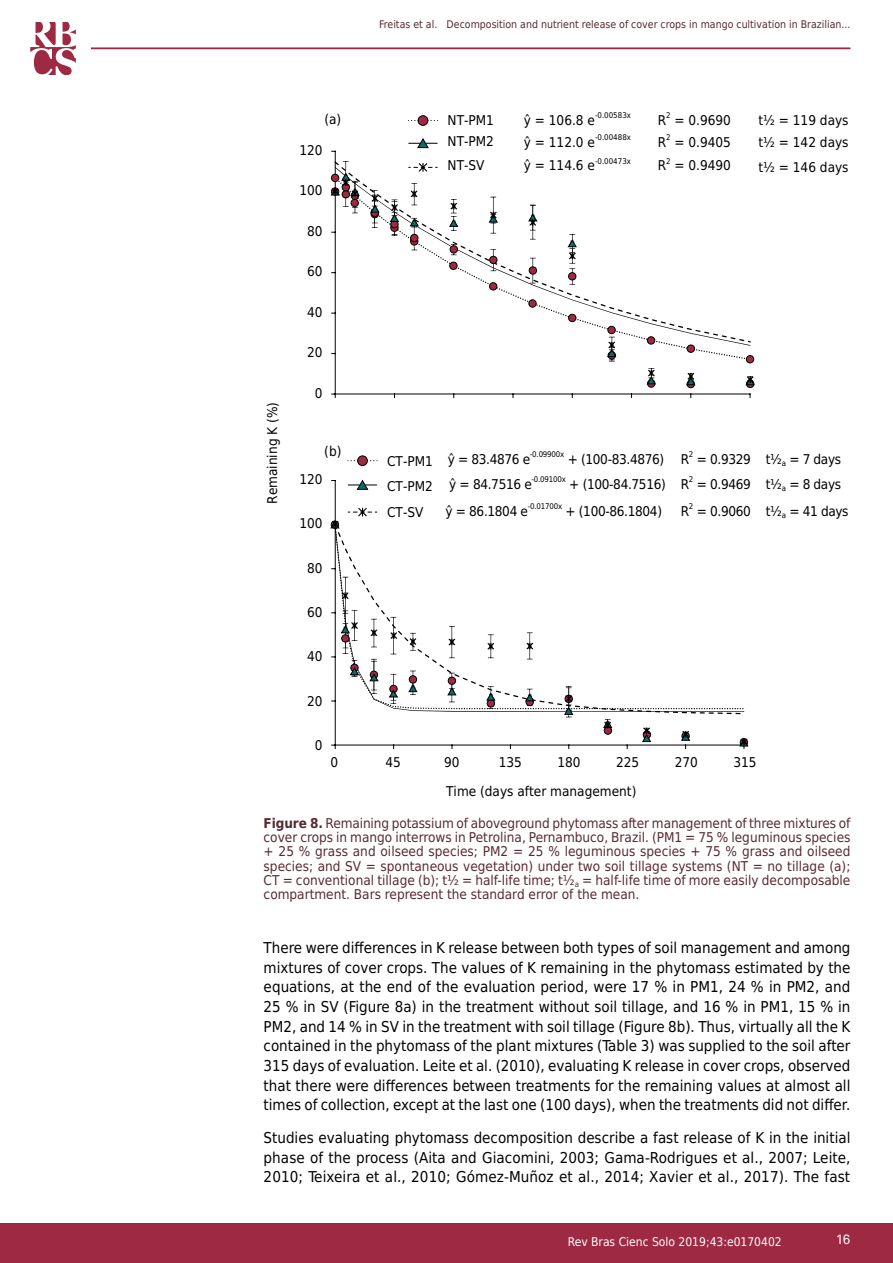
<style>
.page{position:relative;width:893px;height:1263px;background:#fff}
.page>*{position:absolute;margin:0;border:0;box-sizing:border-box;transform-origin:0 0}
.t1{font:15px/19.6px "DejaVu Sans Condensed";color:#000;text-align:justify}
.t2{font:13.5px/14.2px "DejaVu Sans Condensed";color:#562a32;text-align:justify}
.t3{font:13.5px/25.5px "DejaVu Sans Condensed";color:#000;text-align:justify}
.t4{font:13.5px "DejaVu Sans Condensed";letter-spacing:-.025em;color:#000}
.t5{font:13.5px "Akkurat Pro";color:#fff}
.t6{font:12px "DejaVu Sans Condensed";color:#fff}
.t7{font:10.5px "DejaVu Sans Condensed";color:#562a32}
.t8{font:7.8px "DejaVu Sans Condensed";letter-spacing:-.01em;color:#000}
.s1{font-weight:700}
</style>
<div class="page">
<div style="left:0;top:1223px;width:893px;height:40px;background:#9e2943"></div>
<hr style="left:91px;top:47px;width:759px;height:2px;background:#9e2943">
<svg style="left:30px;top:22px;width:46px;height:52px"></svg>
<svg style="left:334px;top:285px;width:417px;height:58px"></svg>
<svg style="left:334px;top:529px;width:407px;height:185px"></svg>
<hr style="left:335px;top:745px;width:409px;height:1px;background:#000">
<hr style="left:335px;top:480px;width:1px;height:265px;background:#000">
<hr style="left:335px;top:394px;width:415px;height:1px;background:#000">
<hr style="left:335px;top:151px;width:1px;height:243px;background:#000">
<div style="left:358px;top:456px;width:9px;height:10px;background:#9e2943;border-radius:50%"></div>
<div style="left:357px;top:455px;width:11px;height:11px;border:1px solid #000;border-radius:50%"></div>
<svg style="left:348px;top:480px;width:29px;height:10px"></svg>
<svg style="left:348px;top:507px;width:29px;height:10px"></svg>
<hr style="left:408px;top:143px;width:30px;height:1px;background:#000">
<svg style="left:408px;top:120px;width:30px;height:1px"></svg>
<div style="left:418px;top:116px;width:10px;height:9px;background:#9e2943;border-radius:50%"></div>
<div style="left:418px;top:115px;width:10px;height:11px;border:1px solid #000;border-radius:50%"></div>
<svg style="left:417px;top:138px;width:12px;height:10px"></svg>
<svg style="left:739px;top:738px;width:10px;height:10px"></svg>
<svg style="left:641px;top:727px;width:50px;height:21px"></svg>
<div style="left:604px;top:726px;width:8px;height:9px;border:1px solid #000;border-radius:50%"></div>
<svg style="left:603px;top:719px;width:10px;height:15px"></svg>
<svg style="left:564px;top:686px;width:10px;height:32px"></svg>
<svg style="left:486px;top:686px;width:10px;height:23px"></svg>
<svg style="left:525px;top:689px;width:10px;height:17px"></svg>
<svg style="left:486px;top:632px;width:48px;height:28px"></svg>
<svg style="left:408px;top:671px;width:10px;height:24px"></svg>
<svg style="left:447px;top:673px;width:10px;height:30px"></svg>
<svg style="left:408px;top:626px;width:48px;height:32px"></svg>
<svg style="left:332px;top:577px;width:67px;height:127px"></svg>
<svg style="left:330px;top:520px;width:10px;height:9px"></svg>
<div style="left:746px;top:380px;width:8px;height:8px;border:1px solid #000;border-radius:50%"></div>
<svg style="left:745px;top:376px;width:10px;height:11px"></svg>
<div style="left:647px;top:379px;width:8px;height:9px;border:1px solid #000;border-radius:50%"></div>
<div style="left:687px;top:380px;width:8px;height:8px;border:1px solid #000;border-radius:50%"></div>
<div style="left:569px;top:314px;width:7px;height:8px;background:#9e2943;border-radius:50%"></div>
<div style="left:568px;top:314px;width:8px;height:8px;border:1px solid #000;border-radius:50%"></div>
<svg style="left:529px;top:300px;width:7px;height:7px"></svg>
<div style="left:528px;top:299px;width:9px;height:9px;border:1px solid #000;border-radius:50%"></div>
<div style="left:489px;top:283px;width:8px;height:7px;background:#9e2943;border-radius:50%"></div>
<div style="left:489px;top:282px;width:8px;height:8px;border:1px solid #000;border-radius:50%"></div>
<div style="left:608px;top:326px;width:7px;height:8px;background:#9e2943;border-radius:50%"></div>
<div style="left:607px;top:326px;width:9px;height:8px;border:1px solid #000;border-radius:50%"></div>
<div style="left:647px;top:336px;width:8px;height:8px;border:1px solid #000;border-radius:50%"></div>
<div style="left:746px;top:356px;width:8px;height:7px;background:#9e2943;border-radius:50%"></div>
<div style="left:746px;top:355px;width:8px;height:8px;border:1px solid #000;border-radius:50%"></div>
<svg style="left:330px;top:161px;width:247px;height:124px"></svg>
<svg style="left:607px;top:337px;width:89px;height:50px"></svg>
<p class="t3" style="left:259px;top:504px;width:103px;rotate:-90deg">Remaining K (%)</p>
<p class="t3" style="left:324px;top:106px;width:18px">(a)</p>
<p class="t3" style="left:299px;top:137px;width:25px">120</p>
<p class="t3" style="left:299px;top:177px;width:25px">100</p>
<p class="t3" style="left:307px;top:218px;width:17px">80</p>
<p class="t3" style="left:307px;top:258px;width:17px">60</p>
<p class="t3" style="left:307px;top:299px;width:17px">40</p>
<p class="t3" style="left:307px;top:339px;width:17px">20</p>
<p class="t3" style="left:315px;top:380px;width:9px">0</p>
<p class="t3" style="left:324px;top:438px;width:19px">(b)</p>
<p class="t3" style="left:299px;top:466px;width:25px">120</p>
<p class="t3" style="left:299px;top:511px;width:25px">100</p>
<p class="t3" style="left:307px;top:555px;width:17px">80</p>
<p class="t3" style="left:307px;top:599px;width:17px">60</p>
<p class="t3" style="left:307px;top:644px;width:17px">40</p>
<p class="t3" style="left:307px;top:688px;width:17px">20</p>
<p class="t3" style="left:315px;top:732px;width:9px">0</p>
<p class="t3" style="left:331px;top:749px;width:9px">0</p>
<p class="t7" style="left:379px;top:16px;width:473px">Freitas et al. Decomposition and nutrient release of cover crops in mango cultivation in Brazilian...</p>
<p class="t3" style="left:448px;top:110px;width:48px;line-height:21px">NT-PM1<br>NT-PM2</p>
<p class="t3" style="left:448px;top:153px;width:38px">NT-SV</p>
<p class="t3" style="left:524px;top:107px;width:73px">ŷ = 106.8 e</p>
<p class="t8" style="left:595px;top:109px;width:38px">-0.00583x</p>
<p class="t3" style="left:658px;top:107px;width:10px">R</p>
<p class="t8" style="left:666px;top:109px;width:6px">2</p>
<p class="t3" style="left:674px;top:107px;width:58px">= 0.9690</p>
<p class="t3" style="left:524px;top:129px;width:73px">ŷ = 112.0 e</p>
<p class="t8" style="left:595px;top:131px;width:38px">-0.00488x</p>
<p class="t3" style="left:658px;top:129px;width:10px">R</p>
<p class="t8" style="left:666px;top:131px;width:6px">2</p>
<p class="t3" style="left:674px;top:129px;width:58px">= 0.9405</p>
<p class="t3" style="left:524px;top:153px;width:73px">ŷ = 114.6 e</p>
<p class="t8" style="left:595px;top:155px;width:38px">-0.00473x</p>
<p class="t3" style="left:658px;top:153px;width:10px">R</p>
<p class="t8" style="left:666px;top:155px;width:6px">2</p>
<p class="t3" style="left:674px;top:153px;width:58px">= 0.9490</p>
<p class="t3" style="left:758px;top:107px;width:92px">t½ = 119 days</p>
<p class="t3" style="left:758px;top:129px;width:92px">t½ = 142 days</p>
<p class="t3" style="left:758px;top:154px;width:92px">t½ = 146 days</p>
<p class="t3" style="left:387px;top:448px;width:47px">CT-PM1<br>CT-PM2<br>CT-SV</p>
<p class="t3" style="left:448px;top:446px;width:84px">ŷ = 83.4876 e</p>
<p class="t8" style="left:530px;top:448px;width:36px">-0.09900x</p>
<p class="t4" style="left:568px;top:448px;width:123px">+ (100-83.4876) R</p>
<p class="t8" style="left:689px;top:448px;width:6px">2</p>
<p class="t4" style="left:697px;top:448px;width:146px">= 0.9329 t½<sub>a</sub> = 7 days</p>
<p class="t3" style="left:449px;top:471px;width:84px">ŷ = 84.7516 e</p>
<p class="t8" style="left:531px;top:473px;width:36px">-0.09100x</p>
<p class="t4" style="left:569px;top:473px;width:121px">+ (100-84.7516) R</p>
<p class="t8" style="left:689px;top:473px;width:6px">2</p>
<p class="t4" style="left:697px;top:473px;width:146px">= 0.9469 t½<sub>a</sub> = 8 days</p>
<p class="t3" style="left:445px;top:498px;width:84px">ŷ = 86.1804 e</p>
<p class="t8" style="left:528px;top:500px;width:36px">-0.01700x</p>
<p class="t4" style="left:565px;top:500px;width:98px">+ (100-86.1804)</p>
<p class="t3" style="left:681px;top:498px;width:10px">R</p>
<p class="t8" style="left:689px;top:500px;width:6px">2</p>
<p class="t4" style="left:697px;top:500px;width:153px">= 0.9060 t½<sub>a</sub> = 41 days</p>
<p class="t3" style="left:385px;top:749px;width:17px">45</p>
<p class="t3" style="left:444px;top:749px;width:17px">90</p>
<p class="t3" style="left:499px;top:749px;width:25px">135</p>
<p class="t3" style="left:557px;top:749px;width:25px">180</p>
<p class="t3" style="left:616px;top:749px;width:25px">225</p>
<p class="t3" style="left:675px;top:749px;width:25px">270</p>
<p class="t3" style="left:733px;top:749px;width:25px">315</p>
<p class="t3" style="left:446px;top:778px;width:192px">Time (days after management)</p>
<p class="t2" style="left:264px;top:815px;width:588px"><span class="s1">Figure 8.</span> Remaining potassium of aboveground phytomass after management of three mixtures of cover crops in mango interrows in Petrolina, Pernambuco, Brazil. (PM1 = 75 % leguminous species + 25 % grass and oilseed species; PM2 = 25 % leguminous species + 75 % grass and oilseed species; and SV = spontaneous vegetation) under two soil tillage systems (NT = no tillage (a); CT = conventional tillage (b); t½ = half-life time; t½<sub>a</sub> = half-life time of more easily decomposable compartment. Bars represent the standard error of the mean.</p>
<p class="t1" style="left:264px;top:937px;width:588px">There were differences in K release between both types of soil management and among mixtures of cover crops. The values of K remaining in the phytomass estimated by the equations, at the end of the evaluation period, were 17 % in PM1, 24 % in PM2, and 25 % in SV (Figure 8a) in the treatment without soil tillage, and 16 % in PM1, 15 % in PM2, and 14 % in SV in the treatment with soil tillage (Figure 8b). Thus, virtually all the K contained in the phytomass of the plant mixtures (Table 3) was supplied to the soil after 315 days of evaluation. Leite et al. (2010), evaluating K release in cover crops, observed that there were differences between treatments for the remaining values at almost all times of collection, except at the last one (100 days), when the treatments did not differ.</p>
<p class="t1" style="left:264px;top:1127px;width:588px">Studies evaluating phytomass decomposition describe a fast release of K in the initial phase of the process (Aita and Giacomini, 2003; Gama-Rodrigues et al., 2007; Leite, 2010; Teixeira et al., 2010; Gómez-Muñoz et al., 2014; Xavier et al., 2017). The fast</p>
<p class="t6" style="left:568px;top:1231px;width:215px">Rev Bras Cienc Solo 2019;43:e0170402</p>
<p class="t5" style="left:836px;top:1231px;width:16px">16</p>
</div>
